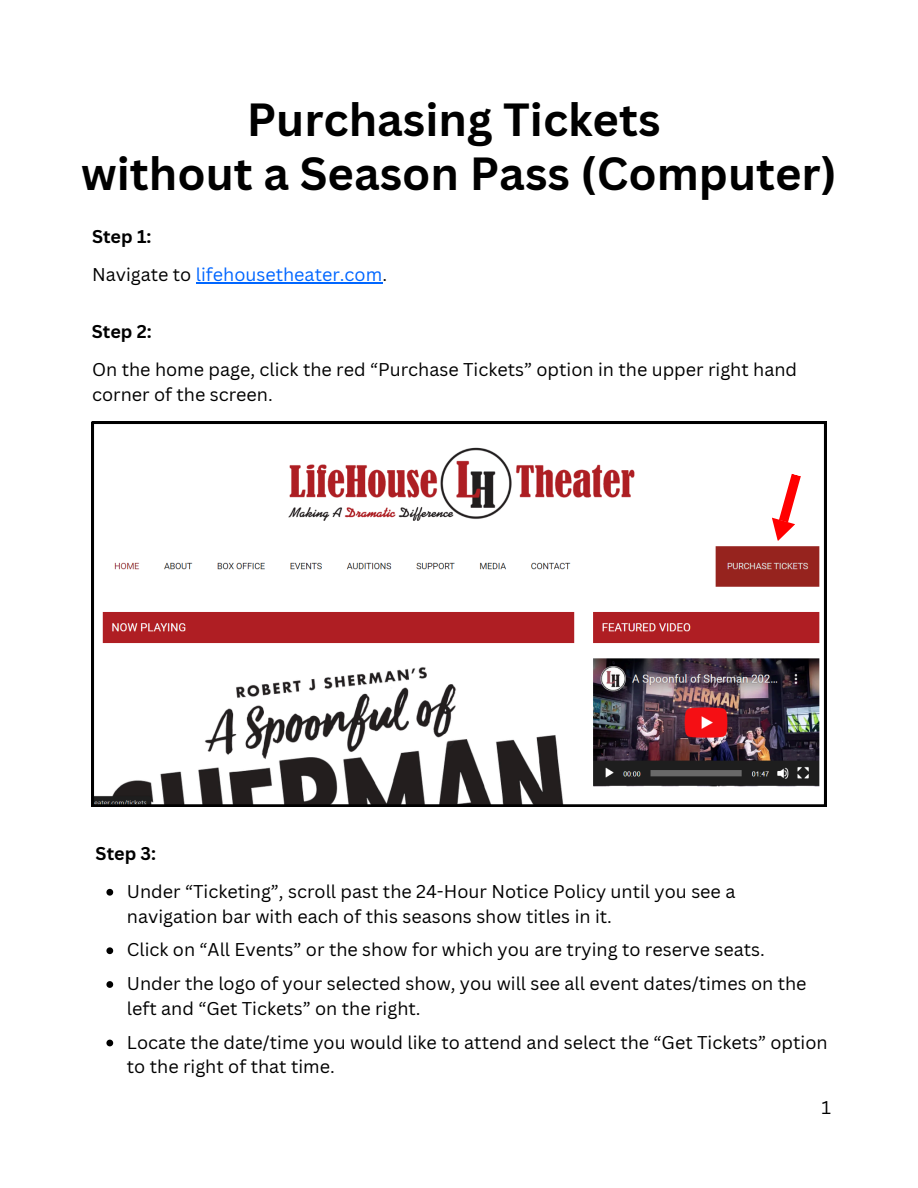
<style>
.page{position:relative;width:918px;height:1188px;background:#fff}
.page>*{position:absolute;margin:0;border:0;box-sizing:border-box;transform-origin:0 0}
.t1{font:700 45.3px/54px "Canva Sans";color:#000;text-align:center}
.t2{font:18px/24.8px "Canva Sans";color:#000}
.t3{font:18px "Canva Sans";color:#06f}
.t4{font:700 18px "Canva Sans";color:#000}
.s1{color:#000}
</style>
<div class="page">
<svg style="left:92px;top:422px;width:734px;height:385px"></svg>
<hr style="left:196px;top:282px;width:186px;height:1px;background:#06f">
<svg style="left:106px;top:889px;width:7px;height:7px"></svg>
<svg style="left:106px;top:947px;width:7px;height:7px"></svg>
<svg style="left:106px;top:981px;width:7px;height:7px"></svg>
<svg style="left:106px;top:1040px;width:7px;height:6px"></svg>
<svg style="left:766px;top:474px;width:35px;height:70px"></svg>
<h2 class="t1" style="left:81px;top:91px;width:757px">Purchasing Tickets<br>without a Season Pass (Computer)</h2>
<p class="t4" style="left:92px;top:224px;width:61px">Step 1:</p>
<h2 class="t3" style="left:92px;top:262px;width:297px"><span class="s1">Navigate to</span> lifehousetheater.com<span class="s1">.</span></h2>
<p class="t4" style="left:92px;top:319px;width:61px">Step 2:</p>
<p class="t2" style="left:92px;top:357px;width:707px">On the home page, click the red “Purchase Tickets” option in the upper right hand corner of the screen.</p>
<p class="t4" style="left:96px;top:841px;width:62px">Step 3:</p>
<p class="t2" style="left:127px;top:879px;width:610px">Under “Ticketing”, scroll past the 24-Hour Notice Policy until you see a navigation bar with each of this seasons show titles in it.</p>
<p class="t2" style="left:127px;top:937px;width:640px">Click on “All Events” or the show for which you are trying to reserve seats.</p>
<h2 class="t2" style="left:127px;top:971px;width:681px">Under the logo of your selected show, you will see all event dates/times on the left and “Get Tickets” on the right.</h2>
<p class="t2" style="left:127px;top:1029px;width:702px">Locate the date/time you would like to attend and select the “Get Tickets” option to the right of that time.</p>
<h1 class="t2" style="left:821px;top:1094px;width:11px">1</h1>
</div>
